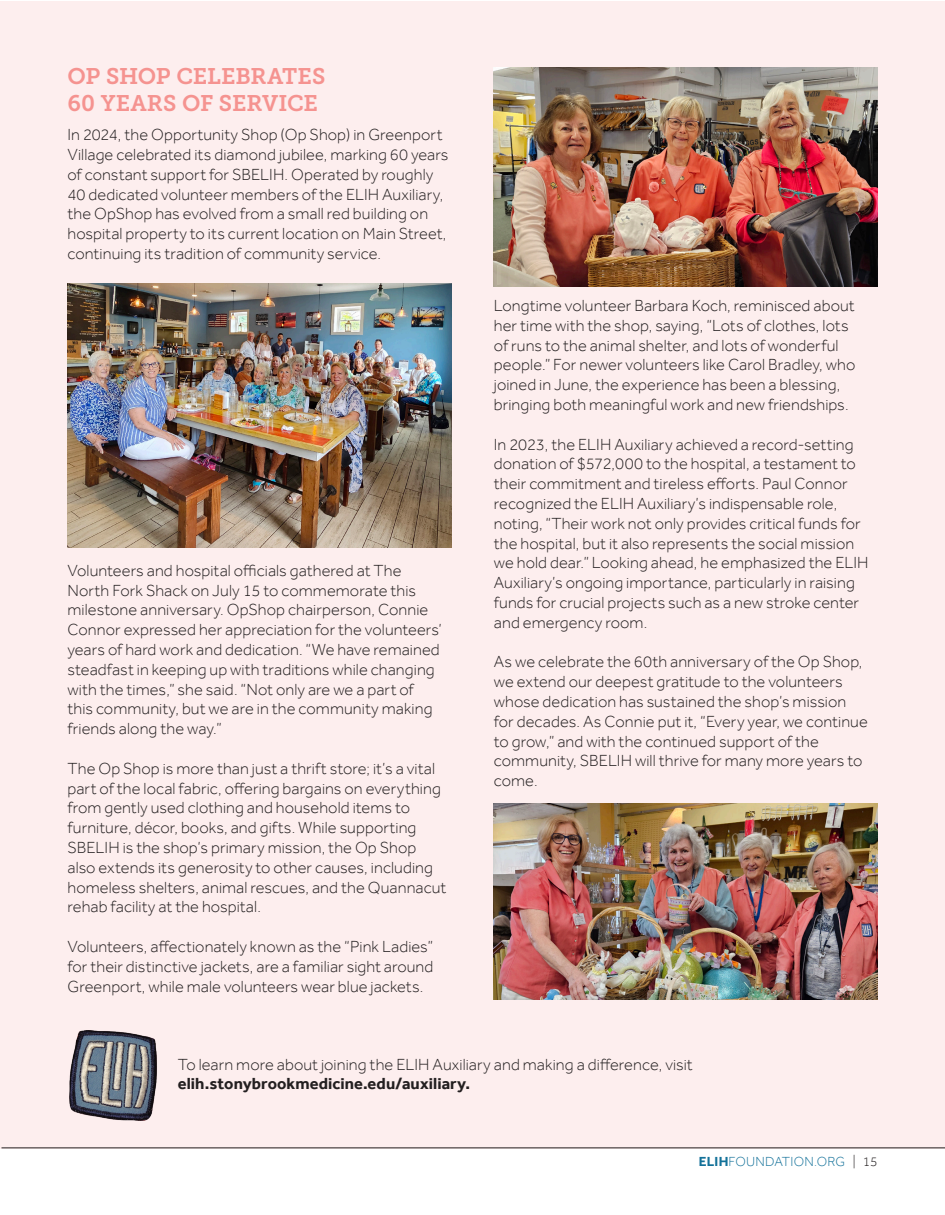
<style>
.page{position:relative;width:945px;height:1215px;background:#fff}
.page>*{position:absolute;margin:0;border:0;box-sizing:border-box;transform-origin:0 0}
.t1{font:22.5px/27px "Museo Slab 700";letter-spacing:-.005em;color:#f59390}
.t2{font:300 16.5px/19.8px "Effra";letter-spacing:.005em;color:#231f20}
.t3{font:300 13.5px "Effra";letter-spacing:.015em;color:#137199}
.s1{font-weight:700}
.s2{color:#231f20}
</style>
<div class="page">
<div style="left:0;top:1px;width:945px;height:1147px;background:#fdeeee"></div>
<hr style="left:2px;top:1148px;width:943px;height:1px;background:#231f20">
<img style="left:69px;top:1030px;width:88px;height:90px">
<img style="left:68px;top:284px;width:383px;height:263px">
<img style="left:494px;top:803px;width:384px;height:196px">
<img style="left:494px;top:68px;width:383px;height:218px">
<p class="t1" style="left:68px;top:63px;width:259px">OP SHOP CELEBRATES<br>60 YEARS OF SERVICE</p>
<p class="t2" style="left:68px;top:125px;width:383px">In 2024, the Opportunity Shop (Op Shop) in Greenport Village celebrated its diamond jubilee, marking 60 years of constant support for SBELIH. Operated by roughly 40 dedicated volunteer members of the ELIH Auxiliary, the OpShop has evolved from a small red building on hospital property to its current location on Main Street, continuing its tradition of community service.</p>
<p class="t2" style="left:68px;top:560px;width:376px">Volunteers and hospital officials gathered at The North Fork Shack on July 15 to commemorate this milestone anniversary. OpShop chairperson, Connie Connor expressed her appreciation for the volunteers’ years of hard work and dedication. “We have remained steadfast in keeping up with traditions while changing with the times,” she said. “Not only are we a part of this community, but we are in the community making friends along the way.”</p>
<p class="t2" style="left:68px;top:758px;width:380px">The Op Shop is more than just a thrift store; it’s a vital part of the local fabric, offering bargains on everything from gently used clothing and household items to furniture, décor, books, and gifts. While supporting SBELIH is the shop’s primary mission, the Op Shop also extends its generosity to other causes, including homeless shelters, animal rescues, and the Quannacut rehab facility at the hospital.</p>
<p class="t2" style="left:68px;top:936px;width:367px;text-align:justify">Volunteers, affectionately known as the “Pink Ladies” for their distinctive jackets, are a familiar sight around Greenport, while male volunteers wear blue jackets.</p>
<p class="t2" style="left:494px;top:295px;width:363px">Longtime volunteer Barbara Koch, reminisced about her time with the shop, saying, “Lots of clothes, lots of runs to the animal shelter, and lots of wonderful people.” For newer volunteers like Carol Bradley, who joined in June, the experience has been a blessing, bringing both meaningful work and new friendships.</p>
<p class="t2" style="left:494px;top:434px;width:376px">In 2023, the ELIH Auxiliary achieved a record-setting donation of $572,000 to the hospital, a testament to their commitment and tireless efforts. Paul Connor recognized the ELIH Auxiliary’s indispensable role, noting, “Their work not only provides critical funds for the hospital, but it also represents the social mission we hold dear.” Looking ahead, he emphasized the ELIH Auxiliary’s ongoing importance, particularly in raising funds for crucial projects such as a new stroke center and emergency room.</p>
<p class="t2" style="left:494px;top:652px;width:376px">As we celebrate the 60th anniversary of the Op Shop, we extend our deepest gratitude to the volunteers whose dedication has sustained the shop’s mission for decades. As Connie put it, “Every year, we continue to grow,” and with the continued support of the community, SBELIH will thrive for many more years to come.</p>
<p class="t2" style="left:178px;top:1054px;width:516px">To learn more about joining the ELIH Auxiliary and making a difference, visit <span class="s1">elih.stonybrookmedicine.edu/auxiliary.</span></p>
<p class="t3" style="left:699px;top:1153px;width:180px"><span class="s1">ELIH</span>FOUNDATION.ORG <span class="s2">| 15</span></p>
</div>
